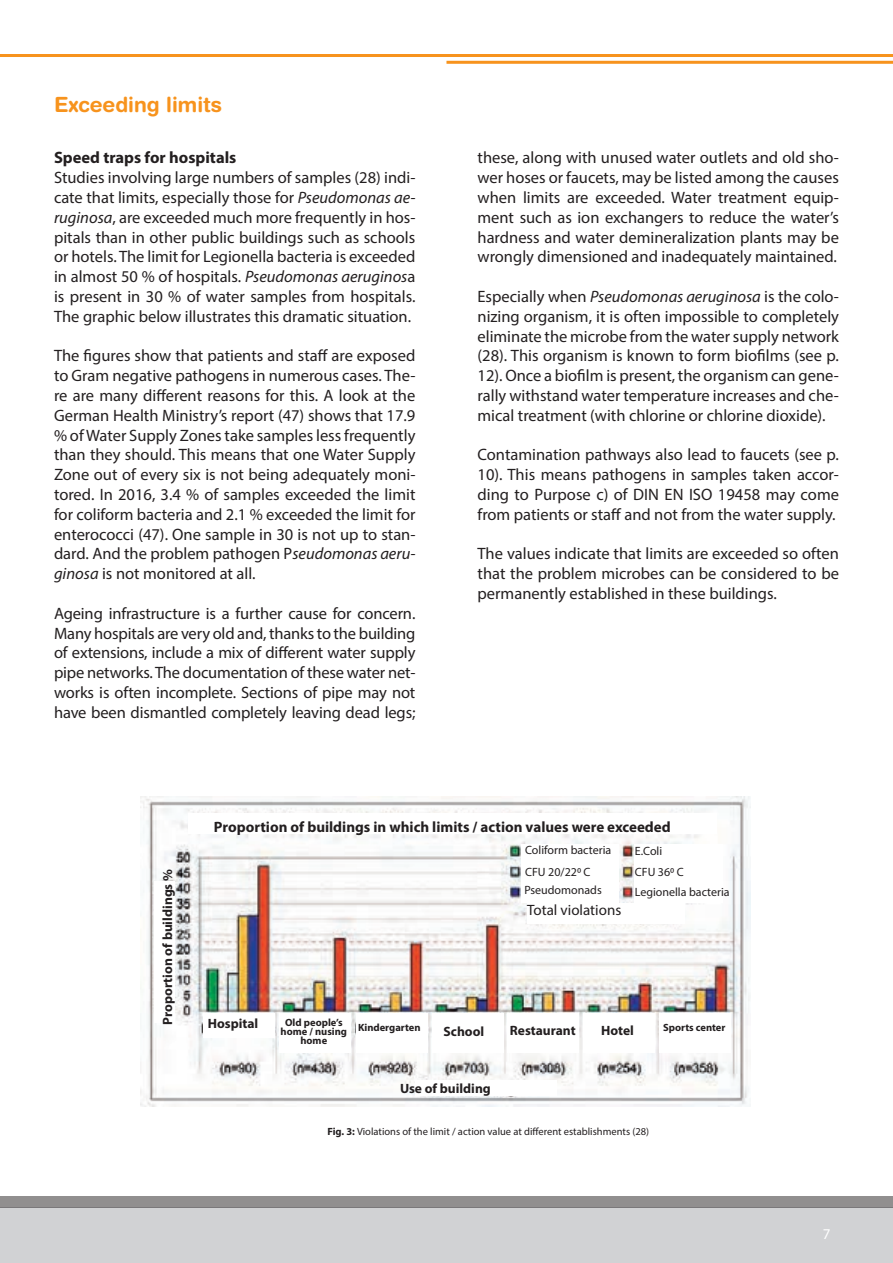
<style>
.page{position:relative;width:893px;height:1263px;background:#fff}
.page>*{position:absolute;margin:0;border:0;box-sizing:border-box;transform-origin:0 0}
.t1{font:700 21px "Helvetica Rounded LT Std";color:#f7931d}
.t2{font:16.5px/19.8px "Myriad Pro";color:#231f20;text-align:justify}
.t3{font:700 16.5px "Myriad Pro";color:#231f20}
.t4{font:700 15px "Myriad Pro";color:#231f20}
.t5{font:15px "Myriad Pro";color:#231f20}
.t6{font:15px "Myriad Pro";color:#fff}
.t7{font:700 13.5px "Myriad Pro";color:#231f20}
.t8{font:12px/22.2px "Myriad Pro";color:#231f20}
.t9{font:10.5px "Myriad Pro";color:#231f20}
.t10{font:700 10.5px/9px "Myriad Pro";color:#231f20;text-align:center}
.s1{font-style:italic}
.s2{font-weight:700}
</style>
<div class="page">
<div style="left:0;top:1208px;width:893px;height:55px;background:#d1d2d4"></div>
<div style="left:0;top:1196px;width:893px;height:12px;background:#918f8f"></div>
<hr style="left:446px;top:61px;width:447px;height:3px;background:#f7931d">
<hr style="left:0;top:54px;width:893px;height:3px;background:#f7931d">
<img style="left:140px;top:797px;width:610px;height:309px">
<div style="left:203px;top:1013px;width:71px;height:25px;background:#fff"></div>
<div style="left:280px;top:1013px;width:71px;height:40px;background:#fff"></div>
<div style="left:356px;top:1013px;width:72px;height:40px;background:#fff"></div>
<div style="left:433px;top:1013px;width:71px;height:40px;background:#fff"></div>
<div style="left:507px;top:1013px;width:71px;height:40px;background:#fff"></div>
<div style="left:584px;top:1013px;width:71px;height:40px;background:#fff"></div>
<div style="left:659px;top:1013px;width:72px;height:40px;background:#fff"></div>
<div style="left:155px;top:881px;width:20px;height:142px;background:#fff"></div>
<div style="left:189px;top:813px;width:528px;height:21px;background:#fff"></div>
<div style="left:415px;top:1080px;width:141px;height:16px;background:#fff"></div>
<div style="left:527px;top:903px;width:157px;height:21px;background:#fff"></div>
<div style="left:522px;top:845px;width:97px;height:58px;background:#fff"></div>
<div style="left:634px;top:845px;width:89px;height:58px;background:#fff"></div>
<p class="t1" style="left:54px;top:91px;width:170px">Exceeding limits</p>
<p class="t3" style="left:54px;top:147px;width:184px">Speed traps for hospitals</p>
<p class="t2" style="left:54px;top:167px;width:363px">Studies involving large numbers of samples (28) indi&shy;cate that limits, especially those for <span class="s1">Pseudomonas ae&shy;ruginosa</span>, are exceeded much more frequently in hos&shy;pitals than in other public buildings such as schools or hotels. The limit for Legionella bacteria is exceeded in almost 50 % of hospitals. <span class="s1">Pseudomonas aeruginos</span>a is present in 30 % of water samples from hospitals.<br>The graphic below illustrates this dramatic situation.</p>
<p class="t2" style="left:54px;top:346px;width:363px">The figures show that patients and staff are exposed to Gram negative pathogens in numerous cases. The&shy;re are many different reasons for this. A look at the German Health Ministry’s report (47) shows that 17.9 % of Water Supply Zones take samples less frequently than they should. This means that one Water Supply Zone out of every six is not being adequately moni&shy;tored. In 2016, 3.4 % of samples exceeded the limit for coliform bacteria and 2.1 % exceeded the limit for enterococci (47). One sample in 30 is not up to stan&shy;dard. And the problem pathogen P<span class="s1">seudomonas aeru&shy;ginosa</span> is not monitored at all.</p>
<p class="t2" style="left:54px;top:603px;width:363px">Ageing infrastructure is a further cause for concern.<br>Many hospitals are very old and, thanks to the building of extensions, include a mix of different water supply pipe networks. The documentation of these water net&shy;works is often incomplete. Sections of pipe may not have been dismantled completely leaving dead legs;</p>
<p class="t2" style="left:477px;top:148px;width:363px">these, along with unused water outlets and old sho&shy;wer hoses or faucets, may be listed among the causes when limits are exceeded. Water treatment equip&shy;ment such as ion exchangers to reduce the water’s hardness and water demineralization plants may be wrongly dimensioned and inadequately maintained.</p>
<p class="t2" style="left:477px;top:286px;width:363px">Especially when <span class="s1">Pseudomonas aeruginosa</span> is the colo&shy;nizing organism, it is often impossible to completely eliminate the microbe from the water supply network (28). This organism is known to form biofilms (see p.<br>12). Once a biofilm is present, the organism can gene&shy;rally withstand water temperature increases and che&shy;mical treatment (with chlorine or chlorine dioxide).</p>
<p class="t2" style="left:477px;top:445px;width:363px">Contamination pathways also lead to faucets (see p.<br>10). This means pathogens in samples taken accor&shy;ding to Purpose c) of DIN EN ISO 19458 may come from patients or staff and not from the water supply.</p>
<p class="t2" style="left:477px;top:544px;width:363px">The values indicate that limits are exceeded so often that the problem microbes can be considered to be permanently established in these buildings.</p>
<p class="t7" style="left:159px;top:1024px;width:157px;rotate:-90deg">Proportion of buildings %</p>
<p class="t4" style="left:214px;top:817px;width:458px">Proportion of buildings in which limits / action values were exceeded</p>
<p class="t8" style="left:525px;top:838px;width:88px">Coliform bacteria<br>CFU 20/220 C</p>
<p class="t8" style="left:524px;top:879px;width:79px">Pseudomonads</p>
<p class="t5" style="left:527px;top:901px;width:96px">Total violations</p>
<p class="t8" style="left:635px;top:839px;width:29px">E.Coli</p>
<p class="t8" style="left:635px;top:861px;width:96px;line-height:20.2px">CFU 360 C<br>Legionella bacteria</p>
<p class="t7" style="left:208px;top:1015px;width:52px">Hospital</p>
<p class="t10" style="left:281px;top:1018px;width:68px">Old people’s home / nusing home</p>
<p class="t10" style="left:358px;top:1023px;width:64px">Kindergarten</p>
<p class="t7" style="left:444px;top:1022px;width:42px">School</p>
<p class="t7" style="left:510px;top:1022px;width:67px">Restaurant</p>
<p class="t10" style="left:663px;top:1022px;width:64px">Sports center</p>
<p class="t7" style="left:601px;top:1022px;width:34px">Hotel</p>
<p class="t7" style="left:400px;top:1079px;width:92px">Use of building</p>
<p class="t9" style="left:327px;top:1125px;width:323px"><span class="s2">Fig. 3:</span> Violations of the limit / action value at different establishments (28)</p>
<p class="t6" style="left:823px;top:1224px;width:9px">7</p>
</div>
